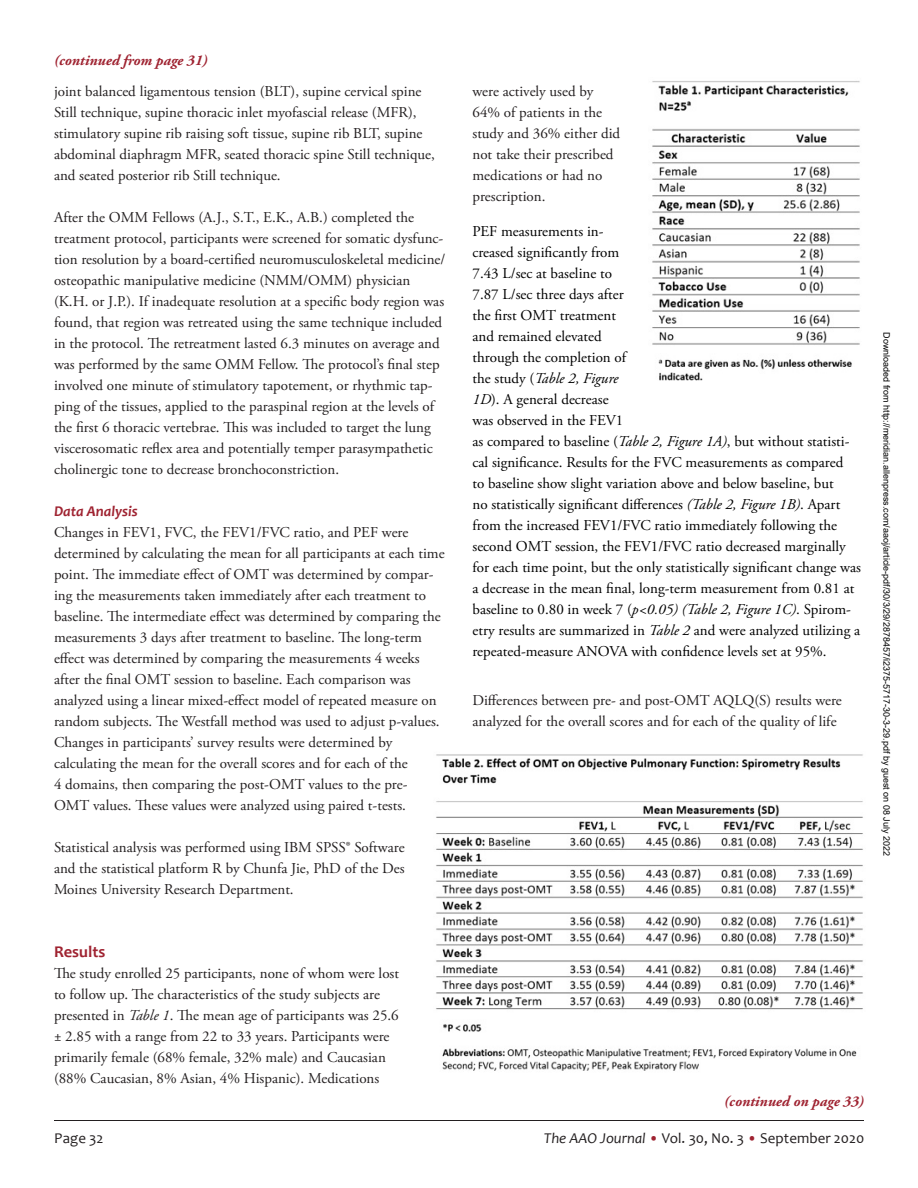
<style>
.page{position:relative;width:918px;height:1188px;background:#fff}
.page>*{position:absolute;margin:0;border:0;box-sizing:border-box;transform-origin:0 0}
.Section_header{font:700 16.5px "Candara";color:#9f2331}
.Body_Text_-_AAOJ{font:15px/21px "Adobe Garamond Pro";color:#231f20}
.AAOJ_body{font:15px/21px "Adobe Garamond Pro";color:#000}
.t1{font:15px "Candara";color:#231f20}
.Cont_from{font:italic 700 15px "Adobe Garamond Pro";color:#9f2331}
.Continued_on{font:italic 700 15px "Adobe Garamond Pro";color:#9f2331}
.Subhead_1{font:italic 700 15px "Candara";color:#9f2331}
.t2{font:9px "Arial";color:#000}
.s1{font-style:italic}
.s2{color:#9f2331}
</style>
<div class="page">
<img style="left:652px;top:81px;width:208px;height:300px">
<img style="left:436px;top:754px;width:427px;height:317px">
<hr style="left:54px;top:1120px;width:810px;height:1px;background:#231f20">
<p class="Cont_from" style="left:54px;top:51px;width:155px">(continued from page 31)</p>
<p class="Body_Text_-_AAOJ" style="left:54px;top:81px;width:382px">joint balanced ligamentous tension (BLT), supine cervical spine Still technique, supine thoracic inlet myofascial release (MFR), stimulatory supine rib raising soft tissue, supine rib BLT, supine abdominal diaphragm MFR, seated thoracic spine Still technique, and seated posterior rib Still technique.</p>
<p class="Body_Text_-_AAOJ" style="left:54px;top:207px;width:393px">After the OMM Fellows (A.J., S.T., E.K., A.B.) completed the treatment protocol, participants were screened for somatic dysfunc&shy;tion resolution by a board-certified neuromusculoskeletal medicine/ osteopathic manipulative medicine (NMM/OMM) physician (K.H. or J.P.). If inadequate resolution at a specific body region was found, that region was retreated using the same technique included in the protocol. The retreatment lasted 6.3 minutes on average and was performed by the same OMM Fellow. The protocol’s final step involved one minute of stimulatory tapotement, or rhythmic tap&shy;ping of the tissues, applied to the paraspinal region at the levels of the first 6 thoracic vertebrae. This was included to target the lung viscerosomatic reflex area and potentially temper parasympathetic cholinergic tone to decrease bronchoconstriction.</p>
<p class="Subhead_1" style="left:54px;top:502px;width:85px">Data Analysis</p>
<p class="Body_Text_-_AAOJ" style="left:54px;top:522px;width:392px">Changes in FEV1, FVC, the FEV1/FVC ratio, and PEF were determined by calculating the mean for all participants at each time point. The immediate effect of OMT was determined by compar&shy;ing the measurements taken immediately after each treatment to baseline. The intermediate effect was determined by comparing the measurements 3 days after treatment to baseline. The long-term effect was determined by comparing the measurements 4 weeks after the final OMT session to baseline. Each comparison was analyzed using a linear mixed-effect model of repeated measure on random subjects. The Westfall method was used to adjust p-values.<br>Changes in participants’ survey results were determined by calculating the mean for the overall scores and for each of the<br>4 domains, then comparing the post-OMT values to the pre-OMT values. These values were analyzed using paired t-tests.</p>
<p class="Body_Text_-_AAOJ" style="left:54px;top:837px;width:352px;text-align:justify">Statistical analysis was performed using IBM SPSS® Software and the statistical platform R by Chunfa Jie, PhD of the Des Moines University Research Department.</p>
<p class="Body_Text_-_AAOJ" style="left:472px;top:81px;width:149px">were actively used by<br>64% of patients in the study and 36% either did not take their prescribed medications or had no prescription.</p>
<p class="AAOJ_body" style="left:472px;top:221px;width:390px">PEF measurements in-<br>creased significantly from<br>7.43 L/sec at baseline to<br>7.87 L/sec three days after<br>the first OMT treatment<br>and remained elevated<br>through the completion of<br>the study (<span class="s1">Table 2, Figure<br>1D</span>). A general decrease<br>was observed in the FEV1<br>as compared to baseline (<span class="s1">Table 2, Figure 1A)</span>, but without statisti&shy;cal significance. Results for the FVC measurements as compared<br>to baseline show slight variation above and below baseline, but<br>no statistically significant differences <span class="s1">(Table 2, Figure 1B)</span>. Apart from the increased FEV1/FVC ratio immediately following the second OMT session, the FEV1/FVC ratio decreased marginally for each time point, but the only statistically significant change was a decrease in the mean final, long-term measurement from 0.81 at baseline to 0.80 in week 7 (<span class="s1">p&lt;0.05) (Table 2, Figure 1C)</span>. Spirom&shy;etry results are summarized in <span class="s1">Table 2</span> and were analyzed utilizing a repeated-measure ANOVA with confidence levels set at 95%.</p>
<p class="Body_Text_-_AAOJ" style="left:472px;top:690px;width:371px">Differences between pre- and post-OMT AQLQ(S) results were analyzed for the overall scores and for each of the quality of life</p>
<p class="t2" style="left:890px;top:332px;width:525px;rotate:90deg">Downloaded from http://meridian.allenpress.com/aaoj/article-pdf/30/3/29/2878457/i2375-5717-30-3-29.pdf by guest on 08 July 2022</p>
<p class="Section_header" style="left:54px;top:941px;width:53px">Results</p>
<p class="Body_Text_-_AAOJ" style="left:54px;top:963px;width:347px">The study enrolled 25 participants, none of whom were lost to follow up. The characteristics of the study subjects are presented in <span class="s1">Table 1</span>. The mean age of participants was 25.6 ± 2.85 with a range from 22 to 33 years. Participants were primarily female (68% female, 32% male) and Caucasian (88% Caucasian, 8% Asian, 4% Hispanic). Medications</p>
<p class="Continued_on" style="left:724px;top:1093px;width:141px">(continued on page 33)</p>
<p class="t1" style="left:54px;top:1129px;width:51px">Page 32</p>
<p class="t1" style="left:544px;top:1129px;width:322px"><span class="s1">The AAO Journal</span> <span class="s2">•</span> Vol. 30, No. 3 <span class="s2">•</span> September 2020</p>
</div>
